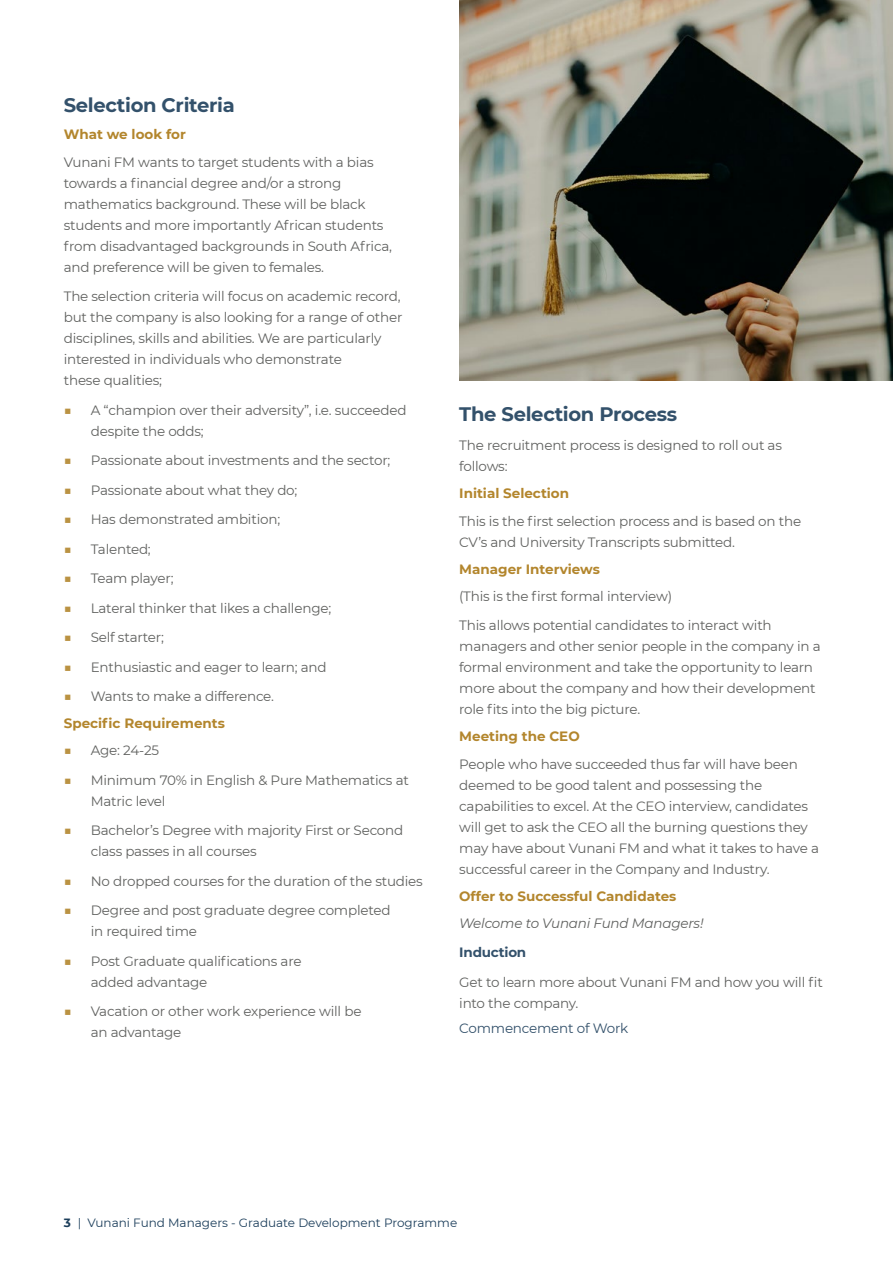
<style>
.page{position:relative;width:893px;height:1263px;background:#fff}
.page>*{position:absolute;margin:0;border:0;box-sizing:border-box;transform-origin:0 0}
.t1{font:700 19.5px "Montserrat";letter-spacing:-.015em;color:#33516b}
.t2{font:13.5px/21px "Montserrat";letter-spacing:-.015em;color:#60615f}
.t3{font:700 13.5px "Montserrat";color:#b3862d}
.t4{font:italic 13.5px "Montserrat";letter-spacing:-.015em;color:#60615f}
.t5{font:13.5px "Montserrat";letter-spacing:-.015em;color:#33516b}
.t6{font:700 13.5px "Montserrat";letter-spacing:-.015em;color:#33516b}
.t7{font:12px "Montserrat";color:#1c3e5b}
.s1{color:#ba9242}
.s2{font-weight:700;color:#b3862d}
.s3{font-weight:700}
</style>
<div class="page">
<img style="left:459px;top:0;width:434px;height:381px">
<h1 class="t1" style="left:64px;top:91px;width:172px">Selection Criteria</h1>
<p class="t3" style="left:64px;top:125px;width:124px">What we look for</p>
<p class="t2" style="left:64px;top:151px;width:330px">Vunani FM wants to target students with a bias towards a financial degree and/or a strong mathematics background. These will be black students and more importantly African students from disadvantaged backgrounds in South Africa, and preference will be given to females.</p>
<p class="t2" style="left:64px;top:285px;width:340px">The selection criteria will focus on academic record, but the company is also looking for a range of other disciplines, skills and abilities. We are particularly interested in individuals who demonstrate<br>these qualities;</p>
<p class="t2" style="left:91px;top:399px;width:317px;text-indent:-27px"><span class="s1">■</span> A “champion over their adversity”, i.e. succeeded despite the odds;</p>
<p class="t2" style="left:64px;top:449px;width:328px"><span class="s1">■</span> Passionate about investments and the sector;</p>
<p class="t2" style="left:64px;top:479px;width:235px"><span class="s1">■</span> Passionate about what they do;</p>
<p class="t2" style="left:64px;top:508px;width:218px"><span class="s1">■</span> Has demonstrated ambition;</p>
<p class="t2" style="left:64px;top:538px;width:89px"><span class="s1">■</span> Talented;</p>
<p class="t2" style="left:64px;top:567px;width:111px"><span class="s1">■</span> Team player;</p>
<p class="t2" style="left:64px;top:597px;width:269px"><span class="s1">■</span> Lateral thinker that likes a challenge;</p>
<p class="t2" style="left:64px;top:626px;width:102px"><span class="s1">■</span> Self starter;</p>
<p class="t2" style="left:64px;top:656px;width:264px"><span class="s1">■</span> Enthusiastic and eager to learn; and</p>
<p class="t2" style="left:64px;top:682px;width:212px;line-height:27px"><span class="s1">■</span> Wants to make a difference.<br><span class="s2">Specific Requirements</span></p>
<p class="t2" style="left:64px;top:739px;width:97px"><span class="s1">■</span> Age: 24-25</p>
<p class="t2" style="left:91px;top:769px;width:320px;text-indent:-27px"><span class="s1">■</span> Minimum 70% in English &amp; Pure Mathematics at<br>Matric level</p>
<p class="t2" style="left:91px;top:819px;width:314px;text-indent:-27px"><span class="s1">■</span> Bachelor’s Degree with majority First or Second class passes in all courses</p>
<p class="t2" style="left:64px;top:870px;width:361px"><span class="s1">■</span> No dropped courses for the duration of the studies</p>
<p class="t2" style="left:91px;top:899px;width:301px;text-indent:-27px"><span class="s1">■</span> Degree and post graduate degree completed in required time</p>
<p class="t2" style="left:91px;top:950px;width:212px;text-indent:-27px"><span class="s1">■</span> Post Graduate qualifications are added advantage</p>
<p class="t2" style="left:91px;top:1000px;width:272px;text-indent:-27px"><span class="s1">■</span> Vacation or other work experience will be an advantage</p>
<h1 class="t1" style="left:459px;top:400px;width:219px">The Selection Process</h1>
<p class="t2" style="left:459px;top:435px;width:324px">The recruitment process is designed to roll out as follows:</p>
<p class="t3" style="left:459px;top:484px;width:111px">Initial Selection</p>
<p class="t2" style="left:459px;top:510px;width:343px">This is the first selection process and is based on the<br>CV’s and University Transcripts submitted.</p>
<p class="t3" style="left:459px;top:559px;width:142px">Manager Interviews</p>
<p class="t2" style="left:459px;top:581px;width:314px;line-height:29.5px">(This is the first formal interview)<br>This allows potential candidates to interact with</p>
<p class="t2" style="left:459px;top:636px;width:363px">managers and other senior people in the company in a formal environment and take the opportunity to learn more about the company and how their development role fits into the big picture.</p>
<p class="t3" style="left:459px;top:727px;width:122px">Meeting the CEO</p>
<p class="t2" style="left:459px;top:753px;width:361px">People who have succeeded thus far will have been deemed to be good talent and possessing the capabilities to excel. At the CEO interview, candidates will get to ask the CEO all the burning questions they may have about Vunani FM and what it takes to have a successful career in the Company and Industry.</p>
<p class="t3" style="left:459px;top:886px;width:219px">Offer to Successful Candidates</p>
<p class="t4" style="left:459px;top:914px;width:246px">Welcome to Vunani Fund Managers!</p>
<p class="t6" style="left:459px;top:943px;width:69px">Induction</p>
<p class="t2" style="left:459px;top:971px;width:365px">Get to learn more about Vunani FM and how you will fit into the company.</p>
<p class="t5" style="left:459px;top:1019px;width:171px">Commencement of Work</p>
<p class="t7" style="left:64px;top:1215px;width:395px"><span class="s3">3</span> | Vunani Fund Managers - Graduate Development Programme</p>
</div>
